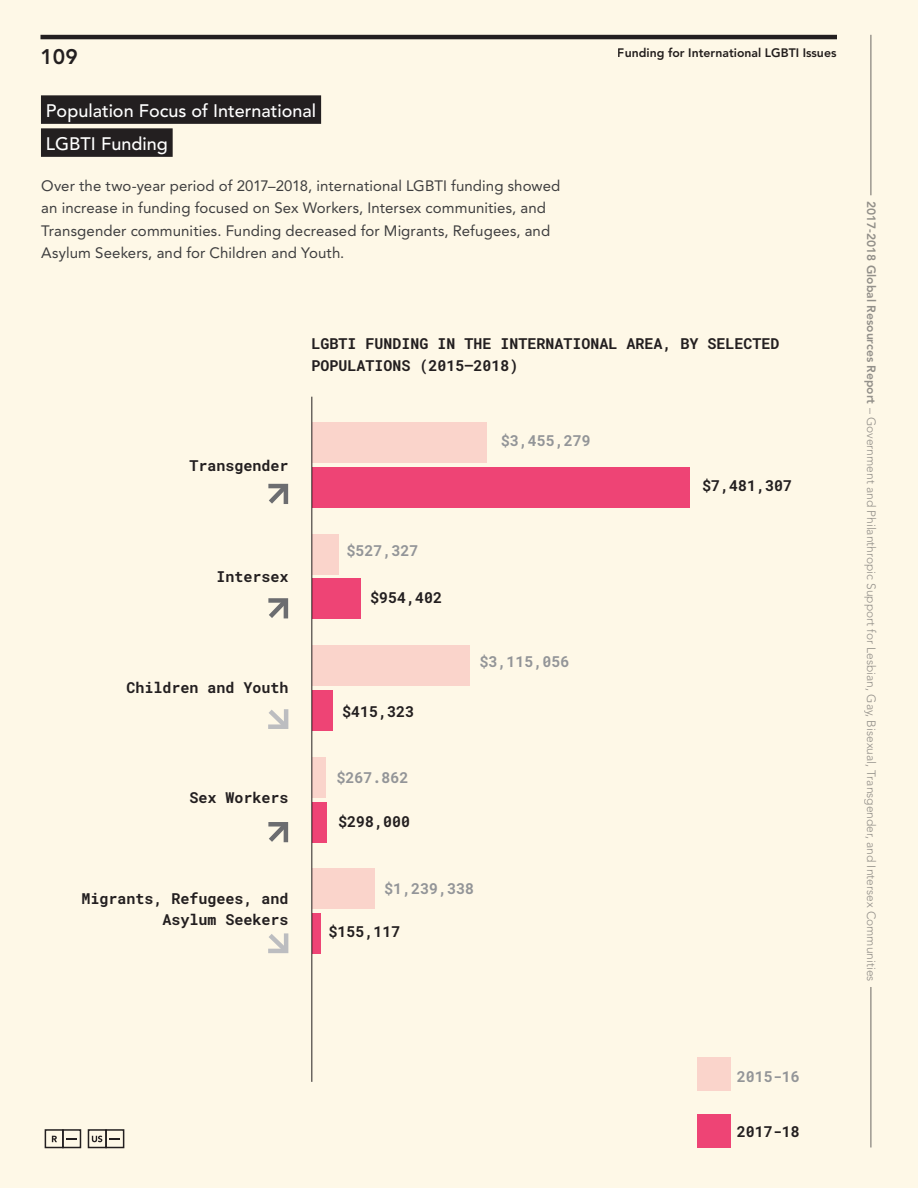
<style>
.page{position:relative;width:918px;height:1188px;background:#fef8e7}
.page>*{position:absolute;margin:0;border:0;box-sizing:border-box;transform-origin:0 0}
.t1{font:800 21px "Avenir LT Std";color:#231f20}
.t2{font:500 18px "Avenir LT Std";color:#fff}
.t3{font:15px/22.5px "Avenir LT Std";letter-spacing:.005em;color:#3e3e3f}
.t4{font:700 15px/22.5px "Roboto Mono";color:#231f20}
.t5{font:700 15px "Roboto Mono";color:#939598}
.t6{font:800 12.3px "Avenir LT Std";color:#231f20}
.t7{font:300 12px "Avenir LT Std";color:#939598}
.s1{font-weight:800}
</style>
<div class="page">
<div style="left:41px;top:95px;width:280px;height:29px;background:#231f20"></div>
<div style="left:41px;top:128px;width:132px;height:29px;background:#231f20"></div>
<hr style="left:311px;top:397px;width:1px;height:685px;background:#231f20">
<svg style="left:268px;top:709px;width:21px;height:20px"></svg>
<svg style="left:268px;top:933px;width:21px;height:21px"></svg>
<svg style="left:268px;top:483px;width:21px;height:21px"></svg>
<svg style="left:268px;top:598px;width:21px;height:21px"></svg>
<svg style="left:268px;top:822px;width:21px;height:21px"></svg>
<div style="left:697px;top:1057px;width:34px;height:34px;background:#fad4cb"></div>
<div style="left:697px;top:1114px;width:34px;height:34px;background:#ee4475"></div>
<div style="left:312px;top:467px;width:377px;height:40px;background:#ee4475"></div>
<div style="left:312px;top:579px;width:48px;height:40px;background:#ee4475"></div>
<div style="left:312px;top:690px;width:21px;height:40px;background:#ee4475"></div>
<div style="left:312px;top:802px;width:15px;height:40px;background:#ee4475"></div>
<div style="left:312px;top:914px;width:8px;height:40px;background:#ee4475"></div>
<div style="left:312px;top:422px;width:175px;height:40px;background:#fad4cb"></div>
<div style="left:312px;top:534px;width:27px;height:40px;background:#fad4cb"></div>
<div style="left:312px;top:646px;width:157px;height:40px;background:#fad4cb"></div>
<div style="left:312px;top:757px;width:14px;height:40px;background:#fad4cb"></div>
<div style="left:312px;top:869px;width:63px;height:40px;background:#fad4cb"></div>
<div style="left:105px;top:1129px;width:19px;height:19px;border:2px solid #231f20"></div>
<div style="left:88px;top:1129px;width:19px;height:19px;border:2px solid #231f20"></div>
<svg style="left:92px;top:1136px;width:10px;height:6px"></svg>
<div style="left:62px;top:1129px;width:19px;height:19px;border:2px solid #231f20"></div>
<div style="left:45px;top:1129px;width:19px;height:19px;border:2px solid #231f20"></div>
<svg style="left:52px;top:1136px;width:5px;height:6px"></svg>
<hr style="left:40px;top:35px;width:797px;height:4px;background:#231f20">
<hr style="left:871px;top:987px;width:1px;height:160px;background:#6c6d70">
<hr style="left:871px;top:35px;width:1px;height:160px;background:#6c6d70">
<h1 class="t1" style="left:40px;top:44px;width:39px">109</h1>
<p class="t2" style="left:46px;top:100px;width:272px">Population Focus of International</p>
<p class="t2" style="left:46px;top:133px;width:123px">LGBTI Funding</p>
<p class="t3" style="left:41px;top:175px;width:521px">Over the two-year period of 2017–2018, international LGBTI funding showed an increase in funding focused on Sex Workers, Intersex communities, and Transgender communities. Funding decreased for Migrants, Refugees, and Asylum Seekers, and for Children and Youth.</p>
<p class="t6" style="left:618px;top:45px;width:220px">Funding for International LGBTI Issues</p>
<p class="t4" style="left:311px;top:332px;width:470px">LGBTI FUNDING IN THE INTERNATIONAL AREA, BY SELECTED<br>POPULATIONS (2015–2018)</p>
<p class="t4" style="left:189px;top:454px;width:100px">Transgender</p>
<p class="t4" style="left:216px;top:565px;width:73px">Intersex</p>
<p class="t4" style="left:126px;top:676px;width:164px">Children and Youth</p>
<p class="t4" style="left:189px;top:786px;width:100px">Sex Workers</p>
<p class="t4" style="left:81px;top:887px;width:209px;line-height:21px;text-align:right">Migrants, Refugees, and<br>Asylum Seekers</p>
<p class="t5" style="left:346px;top:540px;width:73px">$527,327</p>
<p class="t4" style="left:370px;top:586px;width:73px">$954,402</p>
<p class="t4" style="left:342px;top:700px;width:74px">$415,323</p>
<p class="t5" style="left:337px;top:767px;width:73px">$267.862</p>
<p class="t4" style="left:338px;top:809px;width:73px">$298,000</p>
<p class="t5" style="left:501px;top:430px;width:91px">$3,455,279</p>
<p class="t5" style="left:480px;top:651px;width:91px">$3,115,056</p>
<p class="t5" style="left:384px;top:878px;width:91px">$1,239,338</p>
<p class="t4" style="left:328px;top:920px;width:73px">$155,117</p>
<p class="t4" style="left:702px;top:474px;width:91px">$7,481,307</p>
<p class="t7" style="left:878px;top:201px;width:782px;rotate:90deg"><span class="s1">2017-2018 Global Resources Report</span> – Government and Philanthropic Support for Lesbian, Gay, Bisexual, Transgender, and Intersex Communities</p>
<p class="t5" style="left:737px;top:1066px;width:65px">2015-16</p>
<p class="t4" style="left:737px;top:1120px;width:65px">2017-18</p>
</div>
